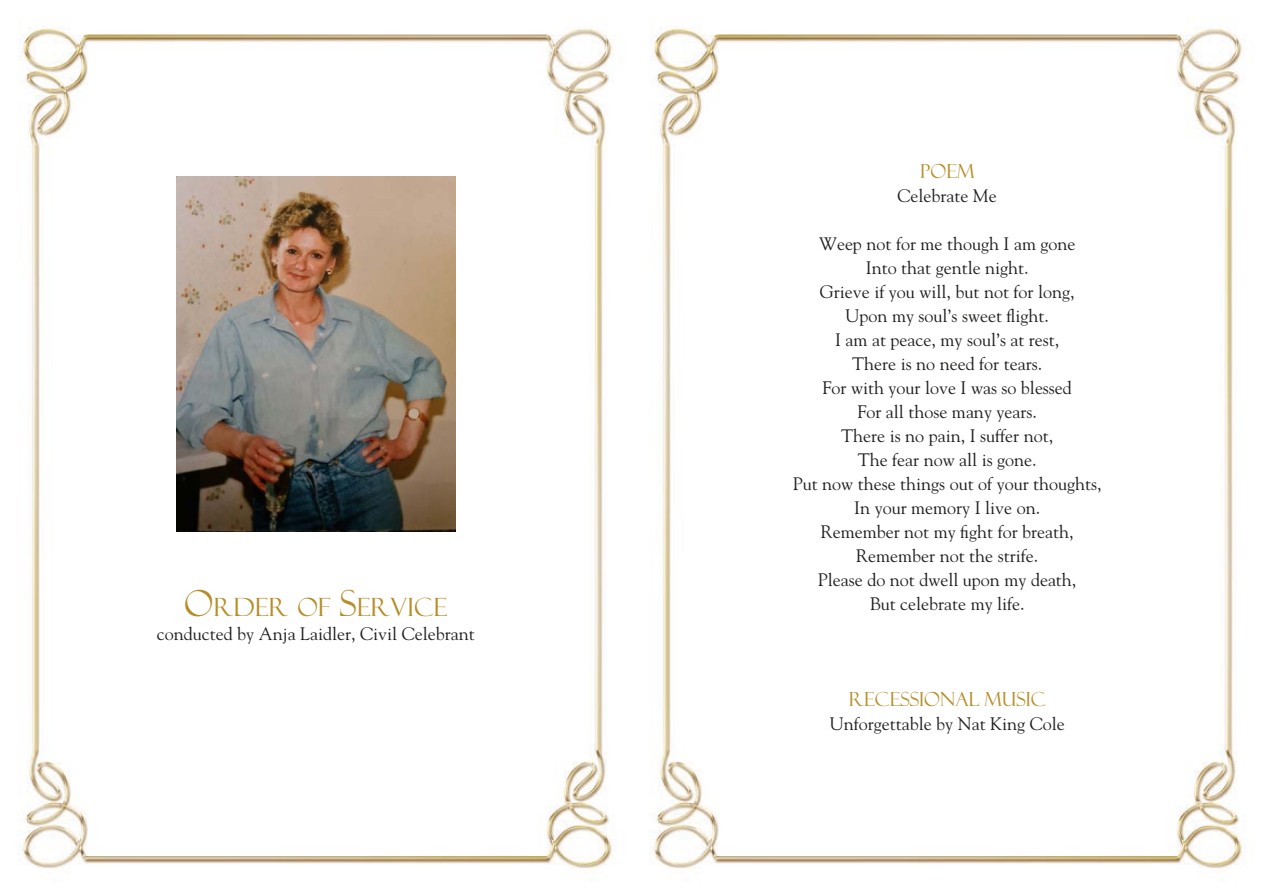
<style>
.page{position:relative;width:1263px;height:893px;background:#fff}
.page>*{position:absolute;margin:0;border:0;box-sizing:border-box;transform-origin:0 0}
.t1{font:25.2px "Felix Titling";color:#b58e28}
.t2{font:19.5px "Felix Titling";color:#b58e28}
.t3{font:18px/24px "Goudy";color:#1d1d1b;text-align:center}
.s1{font-size:36px}
</style>
<div class="page">
<img style="left:649px;top:27px;width:594px;height:842px">
<img style="left:18px;top:27px;width:595px;height:842px">
<img style="left:176px;top:176px;width:279px;height:355px">
<h1 class="t1" style="left:184px;top:593px;width:265px"><span class="s1">O</span>RDER OF <span class="s1">S</span>ERVICE</h1>
<p class="t3" style="left:157px;top:622px;width:319px">conducted by Anja Laidler, Civil Celebrant</p>
<p class="t2" style="left:920px;top:160px;width:56px">POEM</p>
<p class="t3" style="left:897px;top:183px;width:101px">Celebrate Me</p>
<p class="t3" style="left:793px;top:231px;width:310px">Weep not for me though I am gone<br>Into that gentle night.<br>Grieve if you will, but not for long,<br>Upon my soul’s sweet flight.<br>I am at peace, my soul’s at rest,<br>There is no need for tears.<br>For with your love I was so blessed<br>For all those many years.<br>There is no pain, I suffer not,<br>The fear now all is gone.<br>Put now these things out of your thoughts,<br>In your memory I live on.<br>Remember not my fight for breath,<br>Remember not the strife.<br>Please do not dwell upon my death,<br>But celebrate my life.</p>
<p class="t2" style="left:849px;top:688px;width:199px">RECESSIONAL MUSIC</p>
<p class="t3" style="left:830px;top:711px;width:236px">Unforgettable by Nat King Cole</p>
</div>
